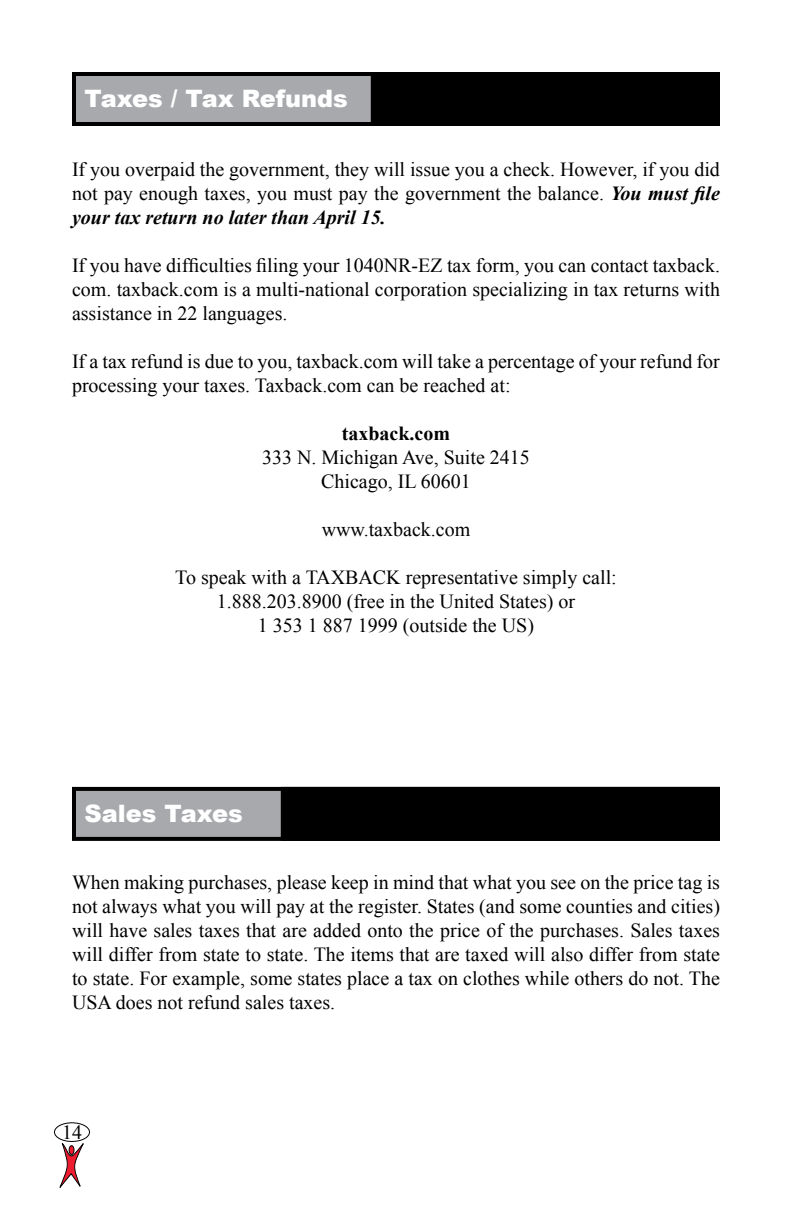
<style>
.page{position:relative;width:792px;height:1224px;background:#fff}
.page>*{position:absolute;margin:0;border:0;box-sizing:border-box;transform-origin:0 0}
.t1{font:900 24px "Arial";color:#fff}
.t2{font:20px/24px "Times New Roman";color:#000;text-align:justify}
.t3{font:700 20px "Times New Roman";color:#000}
.s1{font-weight:700;font-style:italic}
</style>
<div class="page">
<div style="left:72px;top:72px;width:648px;height:54px;background:#a7a9ac;border:4px solid #000"></div>
<div style="left:371px;top:72px;width:349px;height:54px;background:#000"></div>
<svg style="left:59px;top:1143px;width:25px;height:45px"></svg>
<div style="left:69px;top:1146px;width:5px;height:8px;background:#ed1c2e;border-radius:50%"></div>
<div style="left:69px;top:1145px;width:5px;height:10px;border:1px solid #000;border-radius:50%"></div>
<div style="left:54px;top:1122px;width:36px;height:20px;border:1px solid #000;border-radius:50%"></div>
<div style="left:72px;top:787px;width:648px;height:54px;background:#a7a9ac;border:4px solid #000"></div>
<div style="left:281px;top:787px;width:439px;height:54px;background:#000"></div>
<p class="t1" style="left:85px;top:81px;width:265px">Taxes / Tax Refunds</p>
<p class="t2" style="left:72px;top:157px;width:650px">If you overpaid the government, they will issue you a check. However, if you did not pay enough taxes, you must pay the government the balance. <span class="s1">You must file your tax return no later than April 15.</span></p>
<p class="t2" style="left:72px;top:253px;width:650px">If you have difficulties filing your 1040NR-EZ tax form, you can contact taxback. com. taxback.com is a multi-national corporation specializing in tax returns with assistance in 22 languages.</p>
<p class="t2" style="left:72px;top:349px;width:649px">If a tax refund is due to you, taxback.com will take a percentage of your refund for processing your taxes. Taxback.com can be reached at:</p>
<p class="t3" style="left:342px;top:419px;width:110px">taxback.com</p>
<p class="t2" style="left:262px;top:445px;width:269px;text-align:center">333 N. Michigan Ave, Suite 2415<br>Chicago, IL 60601</p>
<p class="t2" style="left:322px;top:517px;width:150px">www.taxback.com</p>
<p class="t2" style="left:175px;top:565px;width:443px;text-align:center">To speak with a TAXBACK representative simply call:<br>1.888.203.8900 (free in the United States) or<br>1 353 1 887 1999 (outside the US)</p>
<p class="t1" style="left:85px;top:796px;width:160px">Sales Taxes</p>
<p class="t2" style="left:72px;top:870px;width:650px">When making purchases, please keep in mind that what you see on the price tag is not always what you will pay at the register. States (and some counties and cities) will have sales taxes that are added onto the price of the purchases. Sales taxes will differ from state to state. The items that are taxed will also differ from state to state. For example, some states place a tax on clothes while others do not. The USA does not refund sales taxes.</p>
<p class="t2" style="left:62px;top:1120px;width:21px">14</p>
</div>
